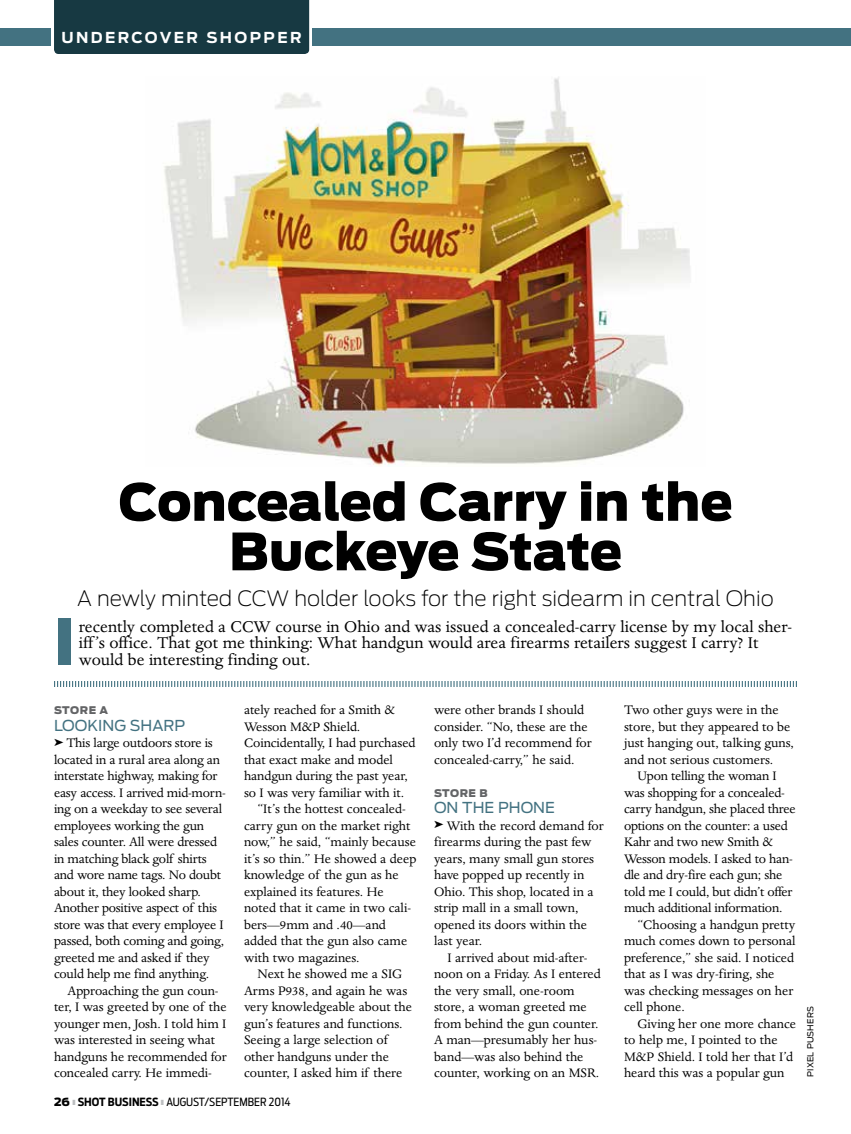
<style>
.page{position:relative;width:851px;height:1134px;background:#fff}
.page>*{position:absolute;margin:0;border:0;box-sizing:border-box;transform-origin:0 0}
.t1{font:900 62.55px "Antenna Cond";color:#437281}
.t2{font:900 51px/49.5px "Antenna";color:#000;text-align:center}
.t3{font:200 21px "Antenna";color:#000}
.t4{font:18px/16.5px "Dante MT Std";color:#000}
.t5{font:15px "Antenna";color:#437281}
.t6{font:700 15px "Antenna";letter-spacing:.16em;color:#fff}
.t7{font:14.25px/16.5px "Dante MT Std";color:#000}
.t8{font:11.25px "Antenna Cond";color:#000}
.t9{font:900 10.5px "Antenna";letter-spacing:.045em;color:#636466}
.t10{font:8.25px "Antenna";letter-spacing:.02em;color:#000}
.s1{font-family:"Antenna";font-weight:900}
.s2{color:#bcbec0}
.s3{font-weight:700}
</style>
<div class="page">
<div style="left:0;top:28px;width:51px;height:18px;background:#437281"></div>
<div style="left:312px;top:28px;width:538px;height:18px;background:#437281"></div>
<div style="left:54px;top:0;width:255px;height:54px;background:#173942"></div>
<svg style="left:54px;top:681px;width:743px;height:6px"></svg>
<img style="left:164px;top:77px;width:526px;height:389px">
<p class="t6" style="left:62px;top:29px;width:241px">UNDERCOVER SHOPPER</p>
<h2 class="t2" style="left:118px;top:478px;width:615px">Concealed Carry in the<br>Buckeye State</h2>
<h3 class="t3" style="left:77px;top:586px;width:698px">A newly minted CCW holder looks for the right sidearm in central Ohio</h3>
<h1 class="t1" style="left:54px;top:604px;width:22px">I</h1>
<p class="t4" style="left:79px;top:618px;width:714px">recently completed a CCW course in Ohio and was issued a concealed-carry license by my local sher&shy;iff ’s office. That got me thinking: What handgun would area firearms retailers suggest I carry? It would be interesting finding out.</p>
<p class="t9" style="left:54px;top:704px;width:56px">STORE A</p>
<p class="t5" style="left:54px;top:716px;width:133px">LOOKING SHARP</p>
<p class="t7" style="left:54px;top:735px;width:173px">➤ This large outdoors store is located in a rural area along an interstate highway, making for easy access. I arrived mid-morn&shy;ing on a weekday to see several employees working the gun sales counter. All were dressed in matching black golf shirts and wore name tags. No doubt about it, they looked sharp.<br>Another positive aspect of this store was that every employee I passed, both coming and going, greeted me and asked if they could help me find anything.</p>
<p class="t7" style="left:54px;top:982px;width:174px;text-indent:13px">Approaching the gun coun&shy;ter, I was greeted by one of the younger men, Josh. I told him I was interested in seeing what handguns he recommended for concealed carry. He immedi-</p>
<p class="t7" style="left:624px;top:702px;width:171px">Two other guys were in the store, but they appeared to be just hanging out, talking guns, and not serious customers.</p>
<p class="t7" style="left:637px;top:768px;width:141px">Upon telling the woman I</p>
<p class="t7" style="left:624px;top:784px;width:162px">was shopping for a concealed-</p>
<p class="t7" style="left:624px;top:801px;width:173px">carry handgun, she placed three</p>
<p class="t7" style="left:624px;top:817px;width:165px">options on the counter: a used</p>
<p class="t7" style="left:624px;top:834px;width:151px">Kahr and two new Smith &amp;</p>
<p class="t7" style="left:624px;top:850px;width:170px">Wesson models. I asked to han-</p>
<p class="t7" style="left:624px;top:867px;width:160px">dle and dry-fire each gun; she</p>
<p class="t7" style="left:624px;top:883px;width:170px">told me I could, but didn’t offer</p>
<p class="t7" style="left:624px;top:900px;width:160px">much additional information.</p>
<p class="t7" style="left:637px;top:916px;width:159px">“Choosing a handgun pretty</p>
<p class="t7" style="left:624px;top:933px;width:173px">much comes down to personal</p>
<p class="t7" style="left:624px;top:949px;width:172px">preference,” she said. I noticed</p>
<p class="t7" style="left:624px;top:966px;width:152px">that as I was dry-firing, she</p>
<p class="t7" style="left:624px;top:982px;width:171px">was checking messages on her</p>
<p class="t7" style="left:624px;top:999px;width:62px">cell phone.</p>
<p class="t7" style="left:637px;top:1015px;width:160px">Giving her one more chance</p>
<p class="t7" style="left:624px;top:1032px;width:155px">to help me, I pointed to the</p>
<p class="t7" style="left:624px;top:1048px;width:171px">M&amp;P Shield. I told her that I’d</p>
<p class="t7" style="left:624px;top:1065px;width:162px">heard this was a popular gun</p>
<p class="t7" style="left:244px;top:702px;width:153px">ately reached for a Smith &amp;</p>
<p class="t7" style="left:244px;top:718px;width:118px">Wesson M&amp;P Shield.</p>
<p class="t7" style="left:244px;top:735px;width:173px">Coincidentally, I had purchased</p>
<p class="t7" style="left:244px;top:751px;width:150px">that exact make and model</p>
<p class="t7" style="left:244px;top:768px;width:165px">handgun during the past year,</p>
<p class="t7" style="left:244px;top:784px;width:162px">so I was very familiar with it.</p>
<p class="t7" style="left:257px;top:801px;width:150px">“It’s the hottest concealed-</p>
<p class="t7" style="left:244px;top:817px;width:168px">carry gun on the market right</p>
<p class="t7" style="left:244px;top:834px;width:173px">now,” he said, “mainly because</p>
<p class="t7" style="left:244px;top:850px;width:174px">it’s so thin.” He showed a deep</p>
<p class="t7" style="left:244px;top:867px;width:156px">knowledge of the gun as he</p>
<p class="t7" style="left:244px;top:883px;width:141px">explained its features. He</p>
<p class="t7" style="left:244px;top:900px;width:169px">noted that it came in two cali-</p>
<p class="t7" style="left:244px;top:916px;width:143px">bers—9mm and .40—and</p>
<p class="t7" style="left:244px;top:933px;width:165px">added that the gun also came</p>
<p class="t7" style="left:244px;top:949px;width:117px">with two magazines.</p>
<p class="t7" style="left:257px;top:966px;width:146px">Next he showed me a SIG</p>
<p class="t7" style="left:244px;top:982px;width:165px">Arms P938, and again he was</p>
<p class="t7" style="left:244px;top:999px;width:169px">very knowledgeable about the</p>
<p class="t7" style="left:244px;top:1015px;width:160px">gun’s features and functions.</p>
<p class="t7" style="left:244px;top:1032px;width:145px">Seeing a large selection of</p>
<p class="t7" style="left:244px;top:1048px;width:147px">other handguns under the</p>
<p class="t7" style="left:244px;top:1065px;width:160px">counter, I asked him if there</p>
<p class="t7" style="left:434px;top:702px;width:159px">were other brands I should consider. “No, these are the only two I’d recommend for concealed-carry,” he said.</p>
<p class="t9" style="left:434px;top:786px;width:55px">STORE B</p>
<p class="t5" style="left:434px;top:799px;width:122px">ON THE PHONE</p>
<p class="t7" style="left:434px;top:817px;width:171px">➤ With the record demand for firearms during the past few years, many small gun stores have popped up recently in<br>Ohio. This shop, located in a strip mall in a small town, opened its doors within the last year.</p>
<p class="t7" style="left:434px;top:949px;width:168px;text-indent:13px">I arrived about mid-after&shy;noon on a Friday. As I entered the very small, one-room store, a woman greeted me from behind the gun counter.<br>A man—presumably her hus&shy;band—was also behind the counter, working on an MSR.</p>
<p class="t8" style="left:54px;top:1095px;width:238px"><span class="s1">26</span> <span class="s2">❚</span> <span class="s3">SHOT BUSINESS</span> <span class="s2">❚</span> AUGUST/SEPTEMBER 2014</p>
<p class="t10" style="left:805px;top:1077px;width:72px;rotate:-90deg">PIXEL PUSHERS</p>
</div>
